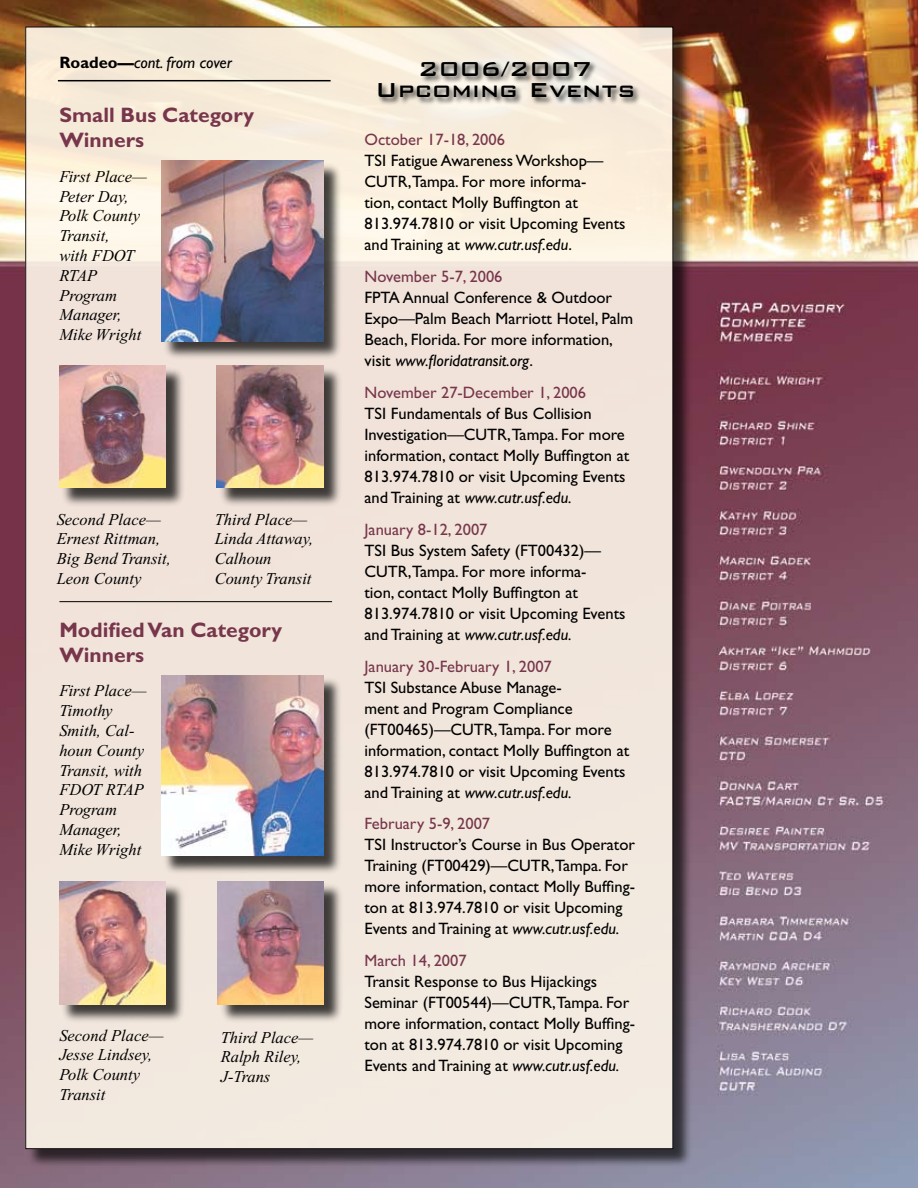
<style>
.page{position:relative;width:918px;height:1188px;background:#fff}
.page>*{position:absolute;margin:0;border:0;box-sizing:border-box;transform-origin:0 0}
.t1{font:500 27px/21px "Bank Gothic BT";color:#000;text-align:center}
.t2{font:700 21px/25.2px "Gill Sans";color:#77364b}
.t3{font:16.5px/21px "Gill Sans";color:#000}
.t4{font:italic 16.5px/19.8px "Times New Roman";color:#000}
.t5{font:16.5px "Gill Sans";color:#77364b}
.t6{font:italic 16.5px "Gill Sans";color:#000}
.s1{font-weight:700;font-style:normal}
.s2{font-style:italic}
</style>
<div class="page">
<img style="left:0;top:0;width:918px;height:1188px">
<div style="left:26px;top:27px;width:666px;height:1142px;background:#000;opacity:.75"></div>
<div style="left:26px;top:27px;width:647px;height:1122px;background:#f2e7db"></div>
<div style="left:376px;top:60px;width:266px;height:47px;background:#000;opacity:.75"></div>
<div style="left:163px;top:162px;width:181px;height:200px;background:#000;opacity:.75"></div>
<img style="left:161px;top:161px;width:162px;height:180px">
<div style="left:163px;top:676px;width:181px;height:199px;background:#000;opacity:.75"></div>
<img style="left:161px;top:675px;width:162px;height:181px">
<div style="left:61px;top:367px;width:125px;height:140px;background:#000;opacity:.75"></div>
<img style="left:59px;top:365px;width:107px;height:123px">
<div style="left:61px;top:883px;width:125px;height:140px;background:#000;opacity:.75"></div>
<img style="left:59px;top:881px;width:107px;height:123px">
<div style="left:218px;top:367px;width:125px;height:140px;background:#000;opacity:.75"></div>
<img style="left:217px;top:365px;width:106px;height:123px">
<div style="left:219px;top:883px;width:125px;height:140px;background:#000;opacity:.75"></div>
<img style="left:218px;top:881px;width:106px;height:123px">
<hr style="left:59px;top:601px;width:273px;height:1px;background:#000">
<hr style="left:58px;top:80px;width:273px;height:1px;background:#000">
<p class="t6" style="left:59px;top:53px;width:174px"><span class="s1">Roadeo—</span>cont. from cover</p>
<p class="t2" style="left:59px;top:102px;width:196px">Small Bus Category<br>Winners</p>
<p class="t4" style="left:59px;top:167px;width:89px">First Place—<br>Peter Day,<br>Polk County<br>Transit,<br>with FDOT<br>RTAP<br>Program<br>Manager,<br>Mike Wright</p>
<p class="t4" style="left:57px;top:509px;width:116px">Second Place—<br>Ernest Rittman,<br>Big Bend Transit,<br>Leon County</p>
<p class="t4" style="left:215px;top:509px;width:100px">Third Place—<br>Linda Attaway,<br>Calhoun<br>County Transit</p>
<p class="t2" style="left:59px;top:617px;width:224px">Modified Van Category<br>Winners</p>
<p class="t4" style="left:59px;top:681px;width:89px">First Place—<br>Timothy<br>Smith, Cal&shy;houn County<br>Transit, with<br>FDOT RTAP<br>Program<br>Manager,<br>Mike Wright</p>
<p class="t4" style="left:59px;top:1025px;width:106px">Second Place—<br>Jesse Lindsey,<br>Polk County<br>Transit</p>
<p class="t4" style="left:221px;top:1027px;width:94px">Third Place—<br>Ralph Riley,<br>J-Trans</p>
<h1 class="t1" style="left:375px;top:58px;width:262px">2006/2007<br>Upcoming Events</h1>
<p class="t5" style="left:364px;top:130px;width:142px">October 17-18, 2006</p>
<p class="t3" style="left:364px;top:150px;width:263px">TSI Fatigue Awareness Workshop— CUTR,Tampa. For more informa-<br>tion, contact Molly Buffington at 813.974.7810 or visit Upcoming Events and Training at <span class="s2">www.cutr.usf.edu</span>.</p>
<p class="t5" style="left:364px;top:267px;width:140px">November 5-7, 2006</p>
<p class="t3" style="left:364px;top:287px;width:270px">FPTA Annual Conference &amp; Outdoor Expo—Palm Beach Marriott Hotel, Palm Beach, Florida. For more information, visit <span class="s2">www.floridatransit.org</span>.</p>
<p class="t5" style="left:364px;top:383px;width:223px">November 27-December 1, 2006</p>
<p class="t3" style="left:364px;top:403px;width:266px">TSI Fundamentals of Bus Collision Investigation—CUTR,Tampa. For more information, contact Molly Buffington at 813.974.7810 or visit Upcoming Events and Training at <span class="s2">www.cutr.usf.edu.</span></p>
<p class="t5" style="left:364px;top:520px;width:125px">January 8-12, 2007</p>
<p class="t3" style="left:364px;top:540px;width:263px">TSI Bus System Safety (FT00432)— CUTR,Tampa. For more informa-<br>tion, contact Molly Buffington at 813.974.7810 or visit Upcoming Events and Training at <span class="s2">www.cutr.usf.edu.</span></p>
<p class="t5" style="left:364px;top:657px;width:189px">January 30-February 1, 2007</p>
<p class="t3" style="left:364px;top:677px;width:266px">TSI Substance Abuse Manage-<br>ment and Program Compliance (FT00465)—CUTR,Tampa. For more information, contact Molly Buffington at 813.974.7810 or visit Upcoming Events and Training at <span class="s2">www.cutr.usf.edu.</span></p>
<p class="t5" style="left:364px;top:814px;width:127px">February 5-9, 2007</p>
<p class="t3" style="left:364px;top:834px;width:272px">TSI Instructor’s Course in Bus Operator Training (FT00429)—CUTR,Tampa. For more information, contact Molly Buffing&shy;ton at 813.974.7810 or visit Upcoming Events and Training at <span class="s2">www.cutr.usf.edu.</span></p>
<p class="t5" style="left:364px;top:951px;width:104px">March 14, 2007</p>
<p class="t3" style="left:364px;top:971px;width:272px">Transit Response to Bus Hijackings Seminar (FT00544)—CUTR,Tampa. For more information, contact Molly Buffing&shy;ton at 813.974.7810 or visit Upcoming Events and Training at <span class="s2">www.cutr.usf.edu.</span></p>
</div>
